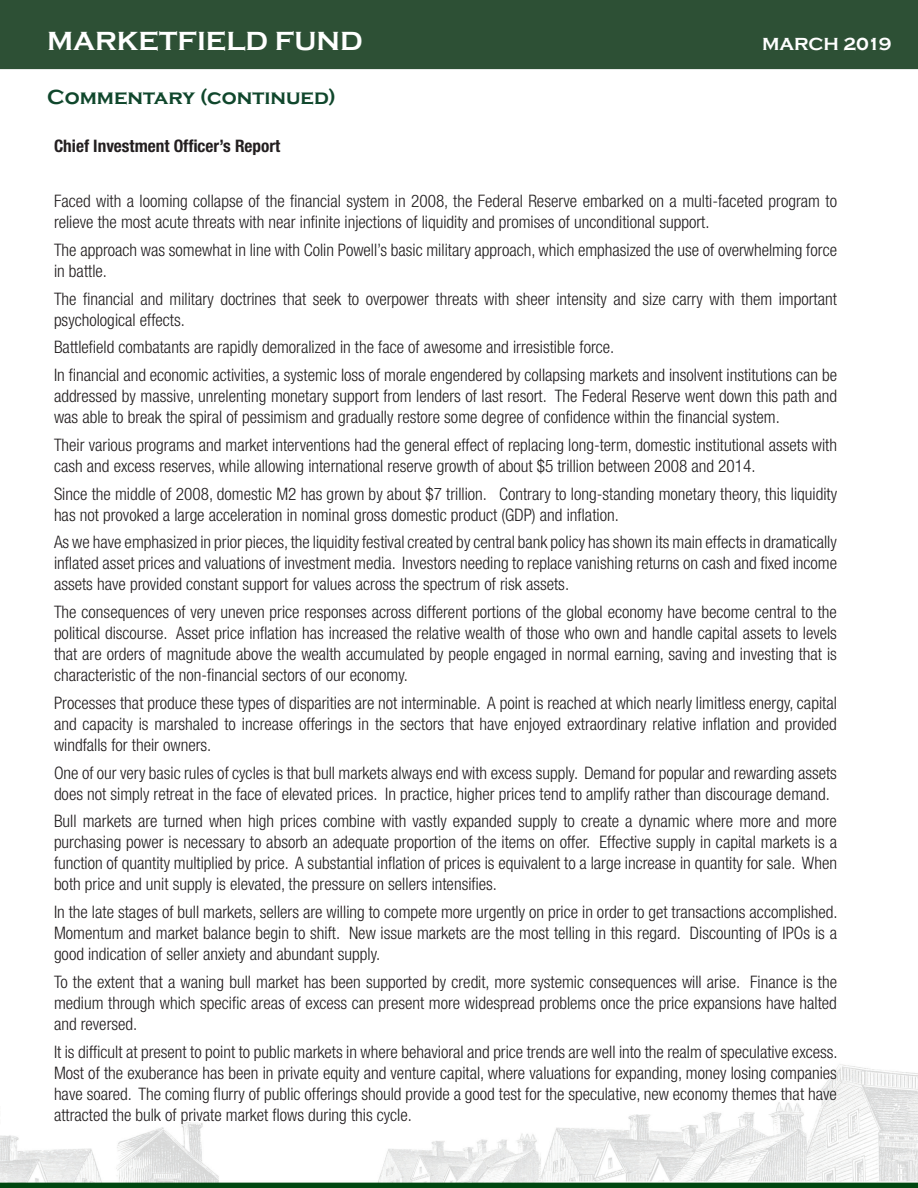
<style>
.page{position:relative;width:918px;height:1188px;background:#fff}
.page>*{position:absolute;margin:0;border:0;box-sizing:border-box;transform-origin:0 0}
.Date{font:700 27px "Copperplate Gothic";color:#fff}
.Heading_3{font:700 21px "Copperplate Gothic";color:#10472c}
.Date-2{font:700 18px "Copperplate Gothic";letter-spacing:-.01em;color:#fff}
.t1{font:300 condensed 17.25px/21px "Helvetica Neue";color:#231f20;text-align:justify}
.perf_disclosure{font:700 condensed 17.25px "Helvetica Neue";color:#231f20}
</style>
<div class="page">
<div style="left:0;top:0;width:918px;height:69px;background:#2d5035"></div>
<img style="left:0;top:1064px;width:918px;height:124px">
<p class="Date" style="left:47px;top:27px;width:317px">MARKETFIELD FUND</p>
<p class="Date-2" style="left:762px;top:34px;width:131px">MARCH 2019</p>
<p class="Heading_3" style="left:47px;top:85px;width:290px">Commentary (continued)</p>
<p class="perf_disclosure" style="left:54px;top:135px;width:228px">Chief Investment Officer’s Report</p>
<p class="t1" style="left:54px;top:190px;width:785px">Faced with a looming collapse of the financial system in 2008, the Federal Reserve embarked on a multi-faceted program to relieve the most acute threats with near infinite injections of liquidity and promises of unconditional support.</p>
<p class="t1" style="left:54px;top:239px;width:785px">The approach was somewhat in line with Colin Powell’s basic military approach, which emphasized the use of overwhelming force in battle.</p>
<p class="t1" style="left:54px;top:288px;width:784px">The financial and military doctrines that seek to overpower threats with sheer intensity and size carry with them important psychological effects.</p>
<p class="t1" style="left:54px;top:337px;width:562px">Battlefield combatants are rapidly demoralized in the face of awesome and irresistible force.</p>
<p class="t1" style="left:54px;top:364px;width:785px">In financial and economic activities, a systemic loss of morale engendered by collapsing markets and insolvent institutions can be addressed by massive, unrelenting monetary support from lenders of last resort. The Federal Reserve went down this path and was able to break the spiral of pessimism and gradually restore some degree of confidence within the financial system.</p>
<p class="t1" style="left:54px;top:434px;width:785px">Their various programs and market interventions had the general effect of replacing long-term, domestic institutional assets with cash and excess reserves, while allowing international reserve growth of about $5 trillion between 2008 and 2014.</p>
<p class="t1" style="left:54px;top:483px;width:785px">Since the middle of 2008, domestic M2 has grown by about $7 trillion. Contrary to long-standing monetary theory, this liquidity has not provoked a large acceleration in nominal gross domestic product (GDP) and inflation.</p>
<p class="t1" style="left:54px;top:532px;width:785px">As we have emphasized in prior pieces, the liquidity festival created by central bank policy has shown its main effects in dramatically inflated asset prices and valuations of investment media. Investors needing to replace vanishing returns on cash and fixed income assets have provided constant support for values across the spectrum of risk assets.</p>
<p class="t1" style="left:54px;top:601px;width:785px">The consequences of very uneven price responses across different portions of the global economy have become central to the political discourse. Asset price inflation has increased the relative wealth of those who own and handle capital assets to levels that are orders of magnitude above the wealth accumulated by people engaged in normal earning, saving and investing that is characteristic of the non-financial sectors of our economy.</p>
<p class="t1" style="left:54px;top:692px;width:784px">Processes that produce these types of disparities are not interminable. A point is reached at which nearly limitless energy, capital and capacity is marshaled to increase offerings in the sectors that have enjoyed extraordinary relative inflation and provided windfalls for their owners.</p>
<p class="t1" style="left:54px;top:762px;width:784px">One of our very basic rules of cycles is that bull markets always end with excess supply. Demand for popular and rewarding assets does not simply retreat in the face of elevated prices. In practice, higher prices tend to amplify rather than discourage demand.</p>
<p class="t1" style="left:54px;top:811px;width:785px">Bull markets are turned when high prices combine with vastly expanded supply to create a dynamic where more and more purchasing power is necessary to absorb an adequate proportion of the items on offer. Effective supply in capital markets is a function of quantity multiplied by price. A substantial inflation of prices is equivalent to a large increase in quantity for sale. When both price and unit supply is elevated, the pressure on sellers intensifies.</p>
<p class="t1" style="left:54px;top:901px;width:785px">In the late stages of bull markets, sellers are willing to compete more urgently on price in order to get transactions accomplished.<br>Momentum and market balance begin to shift. New issue markets are the most telling in this regard. Discounting of IPOs is a good indication of seller anxiety and abundant supply.</p>
<p class="t1" style="left:54px;top:971px;width:785px">To the extent that a waning bull market has been supported by credit, more systemic consequences will arise. Finance is the medium through which specific areas of excess can present more widespread problems once the price expansions have halted and reversed.</p>
<p class="t1" style="left:54px;top:1041px;width:785px">It is difficult at present to point to public markets in where behavioral and price trends are well into the realm of speculative excess.<br>Most of the exuberance has been in private equity and venture capital, where valuations for expanding, money losing companies have soared. The coming flurry of public offerings should provide a good test for the speculative, new economy themes that have attracted the bulk of private market flows during this cycle.</p>
</div>
